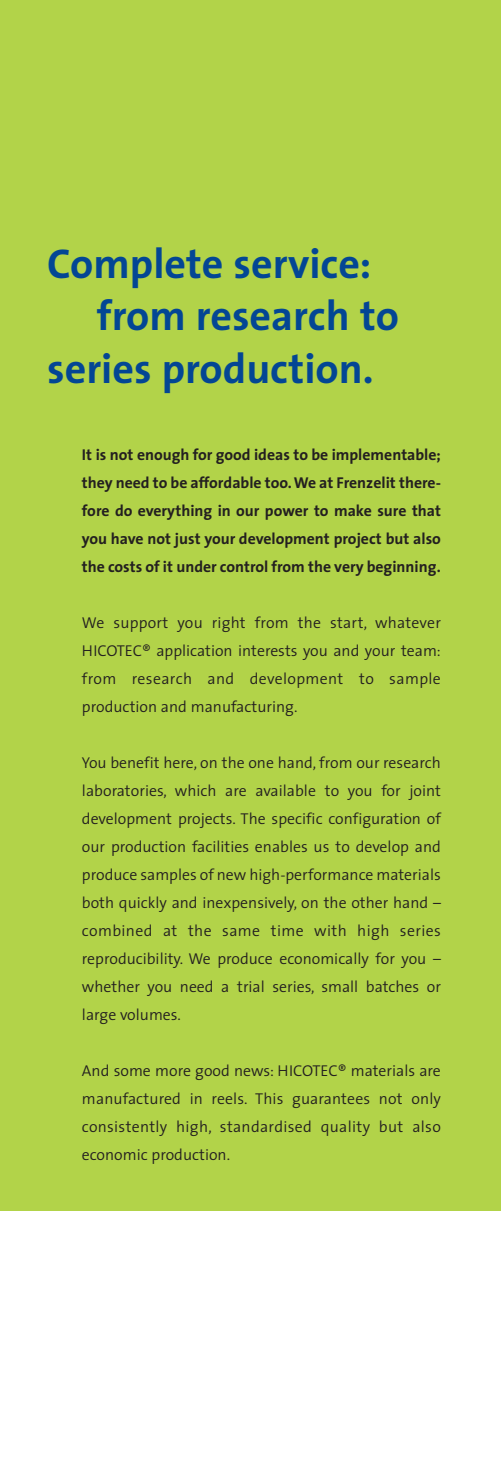
<style>
.page{position:relative;width:501px;height:1474px;background:#fff}
.page>*{position:absolute;margin:0;border:0;box-sizing:border-box;transform-origin:0 0}
.t1{font:700 42px "The Sans";color:#034694}
.t2{font:300 15.75px/28px "The Sans";color:#231f20;text-align:justify}
.t3{font:700 15.75px/28px "The Sans";color:#231f20;text-align:justify}
</style>
<div class="page">
<div style="left:0;top:0;width:500px;height:1210px;background:#b2d349"></div>
<h1 class="t1" style="left:47px;top:248px;width:326px">Complete service:</h1>
<h1 class="t1" style="left:97px;top:300px;width:303px">from research to</h1>
<h1 class="t1" style="left:47px;top:353px;width:328px">series production.</h1>
<p class="t3" style="left:82px;top:442px;width:360px">It is not enough for good ideas to be implementable; they need to be affordable too. We at Frenzelit there&shy;fore do everything in our power to make sure that you have not just your development project but also the costs of it under control from the very beginning.</p>
<p class="t2" style="left:82px;top:610px;width:360px">We support you right from the start, whatever HICOTEC® application interests you and your team: from research and development to sample production and manufacturing.</p>
<p class="t2" style="left:82px;top:750px;width:360px">You benefit here, on the one hand, from our research laboratories, which are available to you for joint development projects. The specific configuration of our production facilities enables us to develop and produce samples of new high-performance materials both quickly and inexpensively, on the other hand – combined at the same time with high series reproducibility. We produce economically for you – whether you need a trial series, small batches or large volumes.</p>
<p class="t2" style="left:82px;top:1058px;width:360px">And some more good news: HICOTEC® materials are manufactured in reels. This guarantees not only consistently high, standardised quality but also economic production.</p>
</div>
